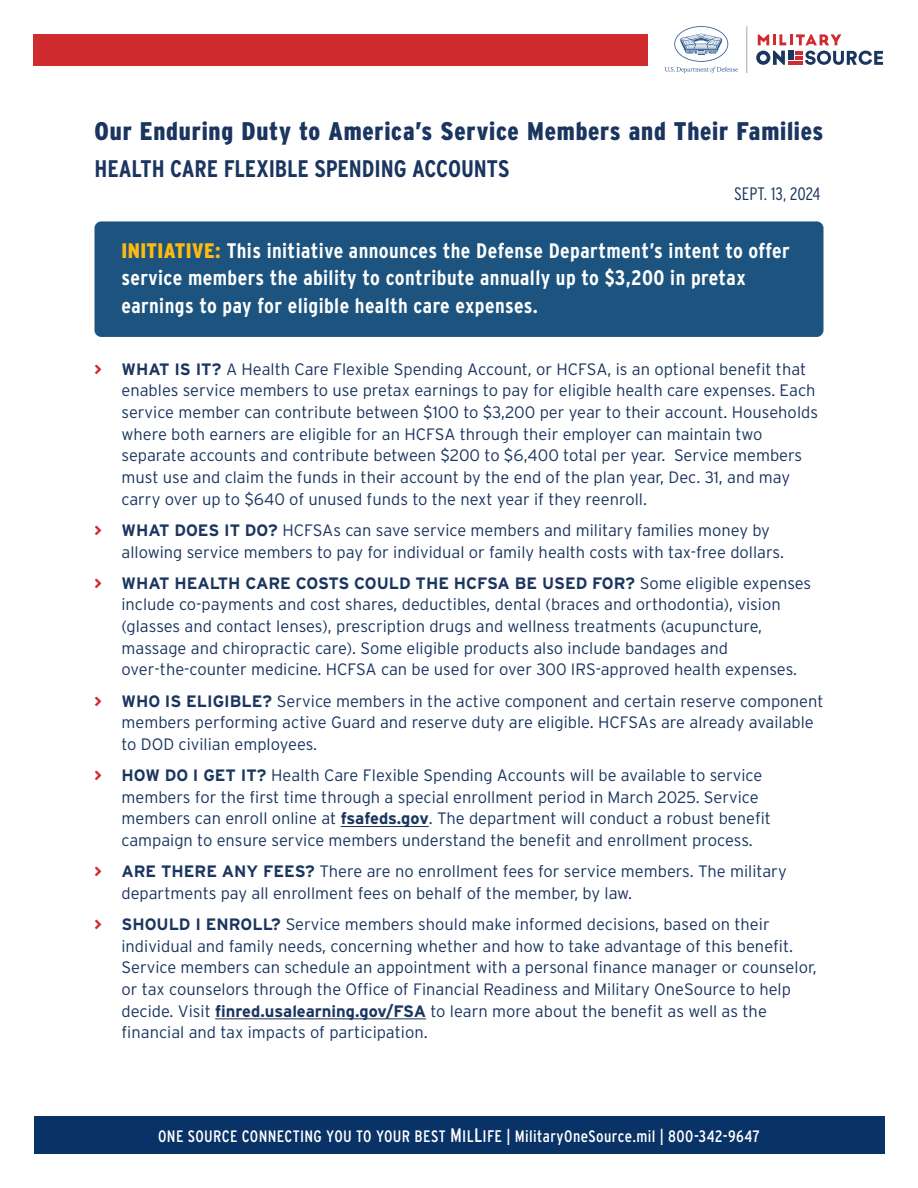
<style>
.page{position:relative;width:918px;height:1188px;background:#fff}
.page>*{position:absolute;margin:0;border:0;box-sizing:border-box;transform-origin:0 0}
.t1{font:900 25.5px "Interstate Condensed";letter-spacing:.03em;color:#1a355f}
.t2{font:700 24px "Interstate Condensed";letter-spacing:-.005em;color:#1a355f}
.t3{font:700 21px/27px "Interstate Condensed";letter-spacing:.02em;color:#fff}
.t4{font:300 18px "Interstate Condensed";letter-spacing:-.005em;color:#1a355f}
.t5{font:300 16.5px/21.8px "Interstate";color:#1a355f}
.t6{font:16.5px "Interstate Condensed";letter-spacing:.02em;color:#fff}
.s1{font-weight:900;color:#fdba12}
.s2{color:#d02b2f}
.s3{font-weight:700}
.s4{font-size:19.5px}
.s5{font-size:16.8px}
</style>
<div class="page">
<div style="left:34px;top:34px;width:614px;height:31px;background:#d02b2f"></div>
<div style="left:34px;top:1116px;width:850px;height:38px;background:#093266"></div>
<svg style="left:756px;top:51px;width:29px;height:14px"></svg>
<div style="left:788px;top:51px;width:6px;height:9px;background:#1a355f"></div>
<svg style="left:758px;top:34px;width:83px;height:11px"></svg>
<svg style="left:795px;top:51px;width:88px;height:14px"></svg>
<hr style="left:788px;top:61px;width:14px;height:4px;background:#d02b2f">
<svg style="left:665px;top:26px;width:73px;height:47px"></svg>
<hr style="left:746px;top:26px;width:1px;height:47px;background:#a7a9ac">
<div style="left:94px;top:221px;width:730px;height:116px;background:#1c547f;border-radius:7px"></div>
<hr style="left:341px;top:826px;width:88px;height:1px;background:#1a355f">
<hr style="left:215px;top:1019px;width:211px;height:1px;background:#1a355f">
<h1 class="t1" style="left:94px;top:117px;width:730px">Our Enduring Duty to America’s Service Members and Their Families</h1>
<h1 class="t2" style="left:94px;top:156px;width:416px">HEALTH CARE FLEXIBLE SPENDING ACCOUNTS</h1>
<p class="t4" style="left:734px;top:184px;width:88px">SEPT. 13, 2024</p>
<p class="t3" style="left:122px;top:237px;width:670px"><span class="s1">INITIATIVE:</span> This initiative announces the Defense Department’s intent to offer service members the ability to contribute annually up to $3,200 in pretax earnings to pay for eligible health care expenses.</p>
<p class="t5" style="left:122px;top:358px;width:698px;text-indent:-27px"><span class="s2">☑</span> <span class="s3">WHAT IS IT?</span> A Health Care Flexible Spending Account, or HCFSA, is an optional benefit that enables service members to use pretax earnings to pay for eligible health care expenses. Each service member can contribute between $100 to $3,200 per year to their account. Households where both earners are eligible for an HCFSA through their employer can maintain two separate accounts and contribute between $200 to $6,400 total per year. Service members must use and claim the funds in their account by the end of the plan year, Dec. 31, and may carry over up to $640 of unused funds to the next year if they reenroll.</p>
<p class="t5" style="left:122px;top:519px;width:664px;text-indent:-27px"><span class="s2">☑</span> <span class="s3">WHAT DOES IT DO?</span> HCFSAs can save service members and military families money by allowing service members to pay for individual or family health costs with tax-free dollars.</p>
<p class="t5" style="left:122px;top:572px;width:691px;text-indent:-27px"><span class="s2">☑</span> <span class="s3">WHAT HEALTH CARE COSTS COULD THE HCFSA BE USED FOR?</span> Some eligible expenses include co-payments and cost shares, deductibles, dental (braces and orthodontia), vision (glasses and contact lenses), prescription drugs and wellness treatments (acupuncture, massage and chiropractic care). Some eligible products also include bandages and over-the-counter medicine. HCFSA can be used for over 300 IRS-approved health expenses.</p>
<p class="t5" style="left:122px;top:690px;width:703px;text-indent:-27px"><span class="s2">☑</span> <span class="s3">WHO IS ELIGIBLE?</span> Service members in the active component and certain reserve component members performing active Guard and reserve duty are eligible. HCFSAs are already available to DOD civilian employees.</p>
<p class="t5" style="left:122px;top:764px;width:651px;text-indent:-27px"><span class="s2">☑</span> <span class="s3">HOW DO I GET IT?</span> Health Care Flexible Spending Accounts will be available to service members for the first time through a special enrollment period in March 2025. Service members can enroll online at <span class="s3">fsafeds.gov</span>. The department will conduct a robust benefit campaign to ensure service members understand the benefit and enrollment process.</p>
<p class="t5" style="left:122px;top:860px;width:667px;text-indent:-27px"><span class="s2">☑</span> <span class="s3">ARE THERE ANY FEES?</span> There are no enrollment fees for service members. The military departments pay all enrollment fees on behalf of the member, by law.</p>
<p class="t5" style="left:122px;top:913px;width:697px;text-indent:-27px"><span class="s2">☑</span> <span class="s3">SHOULD I ENROLL?</span> Service members should make informed decisions, based on their individual and family needs, concerning whether and how to take advantage of this benefit.<br>Service members can schedule an appointment with a personal finance manager or counselor, or tax counselors through the Office of Financial Readiness and Military OneSource to help decide. Visit <span class="s3">finred.usalearning.gov/FSA</span> to learn more about the benefit as well as the financial and tax impacts of participation.</p>
<p class="t6" style="left:158px;top:1127px;width:603px">ONE SOURCE CONNECTING YOU TO YOUR BEST <span class="s4">M</span><span class="s5">il</span><span class="s4">l</span><span class="s5">ife</span> | MilitaryOneSource.mil | 800-342-9647</p>
</div>
